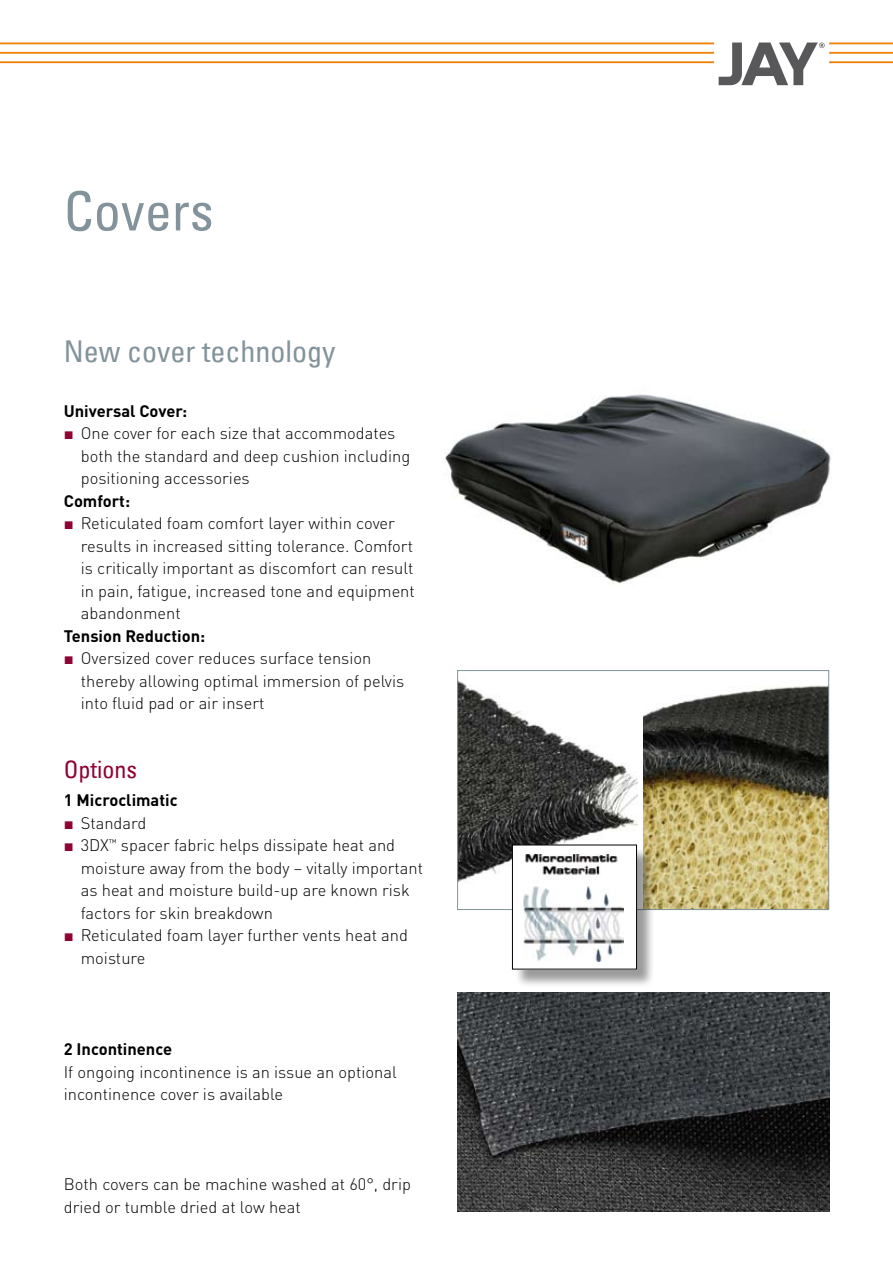
<style>
.page{position:relative;width:893px;height:1263px;background:#fff}
.page>*{position:absolute;margin:0;border:0;box-sizing:border-box;transform-origin:0 0}
.t1{font:condensed 54px "Univers Com 57";color:#82939b}
.t2{font:condensed 30px "Univers Com 57";color:#82939b}
.t3{font:condensed 24px "Univers Com 57";color:#910232}
.t4{font:300 16.5px/22.5px "DINOT";color:#000}
.t5{font:700 16.5px "DINOT";color:#000}
.s1{font-family:"Arial";font-weight:400;color:#910232}
</style>
<div class="page">
<hr style="left:829px;top:52px;width:64px;height:2px;background:#ee7f00">
<hr style="left:829px;top:61px;width:64px;height:2px;background:#ee7f00">
<hr style="left:829px;top:43px;width:64px;height:1px;background:#ee7f00">
<hr style="left:0;top:52px;width:714px;height:2px;background:#ee7f00">
<hr style="left:0;top:61px;width:714px;height:2px;background:#ee7f00">
<hr style="left:0;top:43px;width:714px;height:1px;background:#ee7f00">
<svg style="left:719px;top:43px;width:106px;height:42px"></svg>
<img style="left:445px;top:394px;width:386px;height:190px">
<img style="left:643px;top:685px;width:184px;height:223px">
<img style="left:459px;top:681px;width:179px;height:227px">
<div style="left:457px;top:670px;width:372px;height:240px;border:1px solid #82939b"></div>
<img style="left:457px;top:992px;width:372px;height:220px">
<div style="left:514px;top:847px;width:148px;height:147px;background:#000;opacity:.4"></div>
<div style="left:512px;top:845px;width:124px;height:124px;background:#fff"></div>
<img style="left:524px;top:854px;width:100px;height:107px">
<div style="left:512px;top:844px;width:125px;height:125px;border:1px solid #000"></div>
<h1 class="t1" style="left:64px;top:177px;width:151px">Covers</h1>
<h2 class="t2" style="left:64px;top:332px;width:273px">New cover technology</h2>
<p class="t5" style="left:64px;top:400px;width:125px">Universal Cover:</p>
<p class="t4" style="left:81px;top:422px;width:331px;text-indent:-17px"><span class="s1">■</span> One cover for each size that accommodates both the standard and deep cushion including positioning accessories</p>
<p class="t5" style="left:64px;top:490px;width:68px">Comfort:</p>
<p class="t4" style="left:81px;top:512px;width:336px;text-indent:-17px"><span class="s1">■</span> Reticulated foam comfort layer within cover results in increased sitting tolerance. Comfort is critically important as discomfort can result in pain, fatigue, increased tone and equipment abandonment</p>
<p class="t5" style="left:64px;top:625px;width:143px">Tension Reduction:</p>
<p class="t4" style="left:81px;top:647px;width:325px;text-indent:-17px"><span class="s1">■</span> Oversized cover reduces surface tension thereby allowing optimal immersion of pelvis into fluid pad or air insert</p>
<h3 class="t3" style="left:64px;top:754px;width:75px">Options</h3>
<p class="t5" style="left:64px;top:790px;width:115px">1 Microclimatic</p>
<p class="t4" style="left:64px;top:811px;width:84px"><span class="s1">■</span> Standard</p>
<p class="t4" style="left:81px;top:834px;width:344px;text-indent:-17px"><span class="s1">■</span> 3DX<sup>™</sup> spacer fabric helps dissipate heat and moisture away from the body – vitally important as heat and moisture build-up are known risk factors for skin breakdown</p>
<p class="t4" style="left:81px;top:924px;width:329px;text-indent:-17px"><span class="s1">■</span> Reticulated foam layer further vents heat and moisture</p>
<p class="t5" style="left:64px;top:1038px;width:110px">2 Incontinence</p>
<p class="t4" style="left:64px;top:1060px;width:335px">If ongoing incontinence is an issue an optional incontinence cover is available</p>
<p class="t4" style="left:64px;top:1173px;width:349px">Both covers can be machine washed at 60°, drip dried or tumble dried at low heat</p>
</div>
